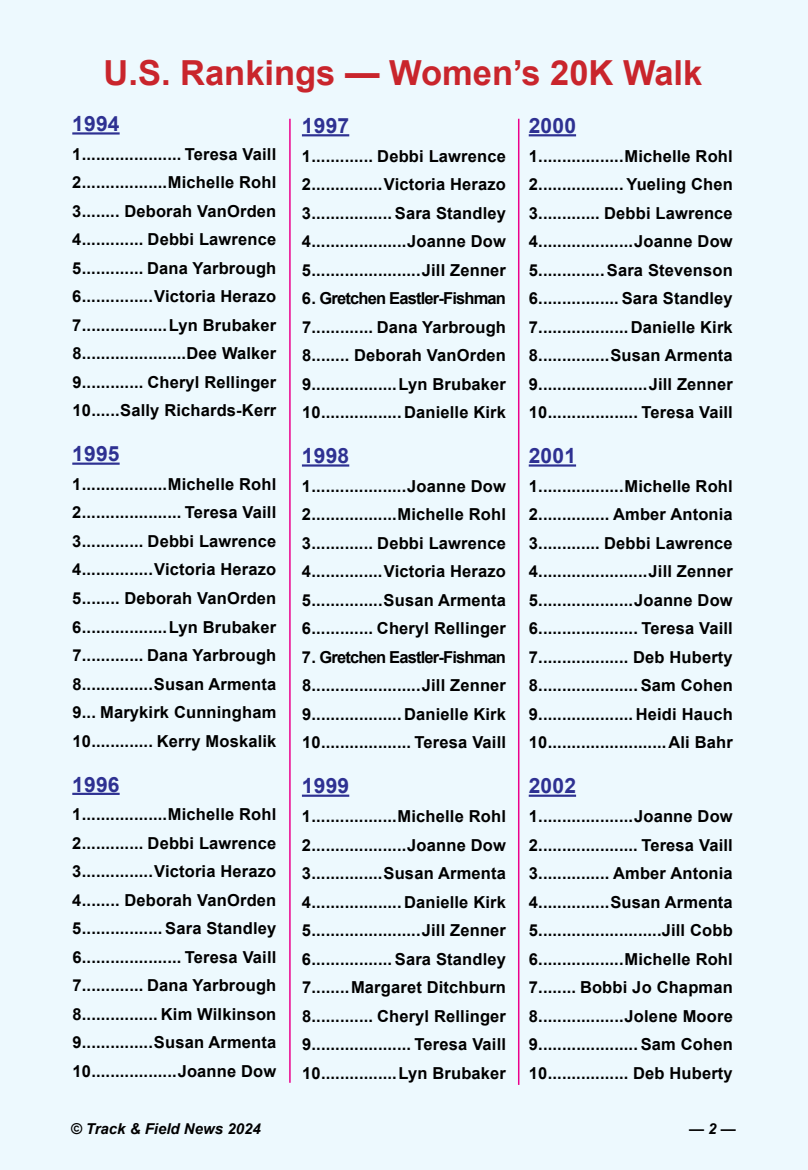
<style>
.page{position:relative;width:808px;height:1170px;background:#fff}
.page>*{position:absolute;margin:0;border:0;box-sizing:border-box;transform-origin:0 0}
.t1{font:700 34.5px "Arial";color:#c9252c}
.t2{font:700 21px "Arial";letter-spacing:.01em;color:#2e3192}
.t3{font:700 16.5px/28.5px "Arial";letter-spacing:.01em;color:#000;text-align:justify}
.t4{font:italic 700 15px "Arial";color:#000}
</style>
<div class="page">
<div style="left:0;top:0;width:808px;height:1169px;background:#edf9fe"></div>
<hr style="left:289px;top:119px;width:2px;height:963px;background:#ec008c">
<hr style="left:518px;top:119px;width:1px;height:965px;background:#ec008c">
<hr style="left:72px;top:132px;width:48px;height:2px;background:#2e3192">
<hr style="left:72px;top:462px;width:48px;height:2px;background:#2e3192">
<hr style="left:72px;top:792px;width:48px;height:2px;background:#2e3192">
<hr style="left:302px;top:134px;width:47px;height:2px;background:#2e3192">
<hr style="left:302px;top:464px;width:47px;height:2px;background:#2e3192">
<hr style="left:302px;top:794px;width:47px;height:2px;background:#2e3192">
<hr style="left:529px;top:134px;width:47px;height:2px;background:#2e3192">
<hr style="left:529px;top:464px;width:47px;height:2px;background:#2e3192">
<hr style="left:529px;top:794px;width:47px;height:2px;background:#2e3192">
<h1 class="t1" style="left:103px;top:50px;width:600px">U.S. Rankings — Women’s 20K Walk</h1>
<p class="t2" style="left:72px;top:110px;width:49px">1994</p>
<p class="t3" style="left:72px;top:140px;width:206px">1..................... Teresa Vaill 2..................Michelle Rohl 3........ Deborah VanOrden 4............. Debbi Lawrence 5............. Dana Yarbrough 6...............Victoria Herazo 7..................Lyn Brubaker 8......................Dee Walker 9............. Cheryl Rellinger 10......Sally Richards-Kerr</p>
<p class="t2" style="left:72px;top:440px;width:49px">1995</p>
<p class="t3" style="left:72px;top:470px;width:206px">1..................Michelle Rohl 2..................... Teresa Vaill 3............. Debbi Lawrence 4...............Victoria Herazo 5........ Deborah VanOrden 6..................Lyn Brubaker 7............. Dana Yarbrough 8...............Susan Armenta 9... Marykirk Cunningham 10............. Kerry Moskalik</p>
<p class="t2" style="left:72px;top:770px;width:49px">1996</p>
<p class="t3" style="left:72px;top:800px;width:206px">1..................Michelle Rohl 2............. Debbi Lawrence 3...............Victoria Herazo 4........ Deborah VanOrden 5................. Sara Standley 6..................... Teresa Vaill 7............. Dana Yarbrough 8................ Kim Wilkinson 9...............Susan Armenta 10..................Joanne Dow</p>
<p class="t2" style="left:302px;top:112px;width:49px">1997</p>
<p class="t3" style="left:302px;top:142px;width:206px">1............. Debbi Lawrence 2...............Victoria Herazo 3................. Sara Standley 4....................Joanne Dow 5.......................Jill Zenner</p>
<p class="t3" style="left:302px;top:285px;width:206px">6. Gretchen Eastler-Fishman 7............. Dana Yarbrough 8........ Deborah VanOrden 9..................Lyn Brubaker 10................. Danielle Kirk</p>
<p class="t2" style="left:302px;top:442px;width:49px">1998</p>
<p class="t3" style="left:302px;top:472px;width:206px">1....................Joanne Dow 2..................Michelle Rohl 3............. Debbi Lawrence 4...............Victoria Herazo 5...............Susan Armenta 6............. Cheryl Rellinger</p>
<p class="t3" style="left:302px;top:643px;width:206px">7. Gretchen Eastler-Fishman 8.......................Jill Zenner 9................... Danielle Kirk 10................... Teresa Vaill</p>
<p class="t2" style="left:302px;top:772px;width:49px">1999</p>
<p class="t3" style="left:302px;top:802px;width:206px">1..................Michelle Rohl 2....................Joanne Dow 3...............Susan Armenta 4................... Danielle Kirk 5.......................Jill Zenner 6................. Sara Standley 7........Margaret Ditchburn 8............. Cheryl Rellinger 9..................... Teresa Vaill 10................Lyn Brubaker</p>
<p class="t2" style="left:529px;top:112px;width:49px">2000</p>
<p class="t3" style="left:529px;top:142px;width:206px">1..................Michelle Rohl 2.................. Yueling Chen 3............. Debbi Lawrence 4....................Joanne Dow 5..............Sara Stevenson 6................. Sara Standley 7................... Danielle Kirk 8...............Susan Armenta 9.......................Jill Zenner 10................... Teresa Vaill</p>
<p class="t2" style="left:529px;top:442px;width:49px">2001</p>
<p class="t3" style="left:529px;top:472px;width:206px">1..................Michelle Rohl 2............... Amber Antonia 3............. Debbi Lawrence 4.......................Jill Zenner 5....................Joanne Dow 6..................... Teresa Vaill 7................... Deb Huberty 8..................... Sam Cohen 9.................... Heidi Hauch 10.........................Ali Bahr</p>
<p class="t2" style="left:529px;top:772px;width:49px">2002</p>
<p class="t3" style="left:529px;top:802px;width:206px">1....................Joanne Dow 2..................... Teresa Vaill 3............... Amber Antonia 4...............Susan Armenta 5..........................Jill Cobb 6..................Michelle Rohl 7........ Bobbi Jo Chapman 8..................Jolene Moore 9..................... Sam Cohen 10................. Deb Huberty</p>
<p class="t4" style="left:71px;top:1119px;width:192px">© Track &amp; Field News 2024</p>
<p class="t4" style="left:689px;top:1119px;width:48px">— 2 —</p>
</div>
